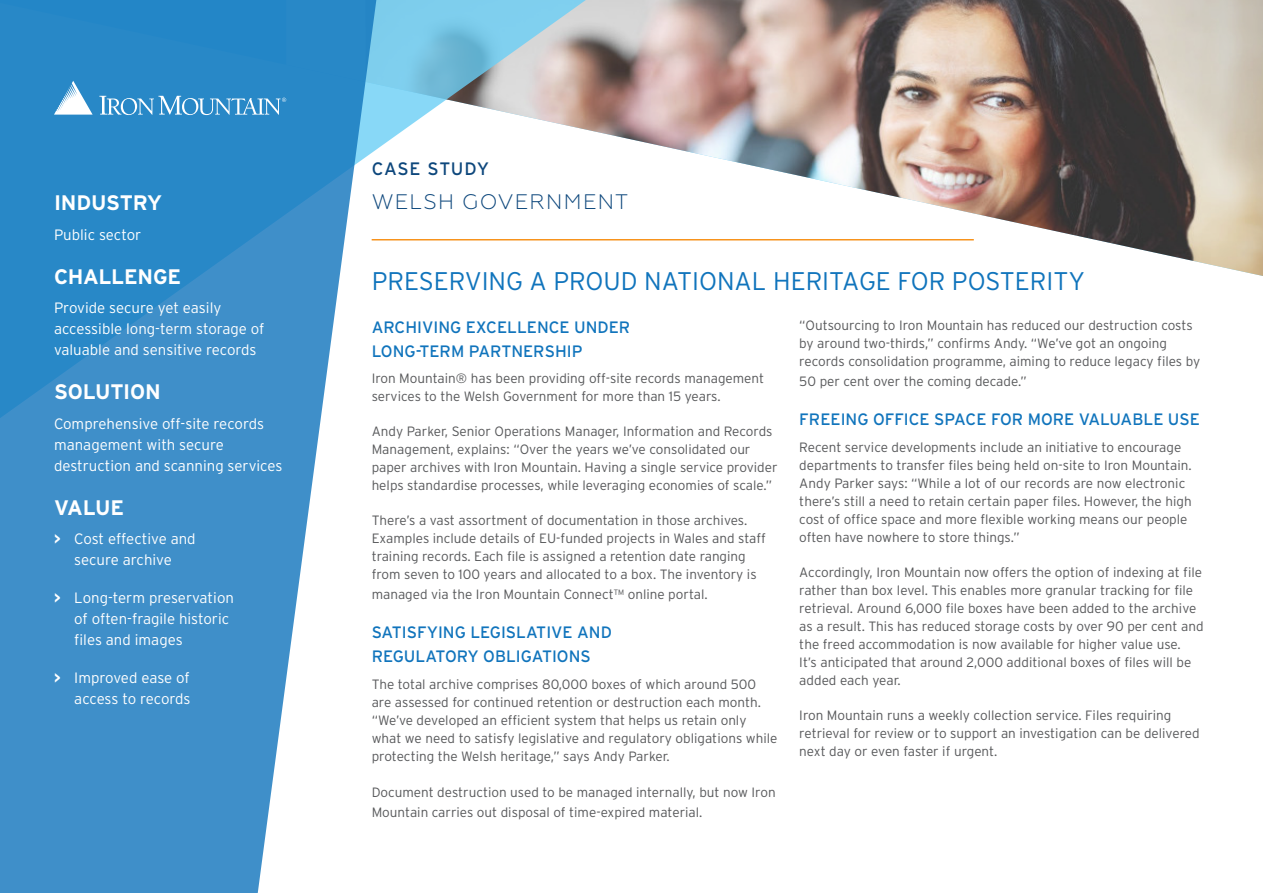
<style>
.page{position:relative;width:1263px;height:893px;background:#fff}
.page>*{position:absolute;margin:0;border:0;box-sizing:border-box;transform-origin:0 0}
.SubHeadline_Text{font:300 25.5px "Interstate";color:#1074bc}
.Sidebar_Header_-Whit{font:700 21px "Interstate";letter-spacing:-.015em;color:#fff}
.Headline_Text{font:300 21px "Geometria";letter-spacing:.06em;color:#0d477c}
.CASE_STUDY{font:18px "Interstate";letter-spacing:.04em;color:#0d477c}
.Body_Header{font:16.5px/24px "Interstate";color:#1074bc}
.Sidebar_Copy_-_white{font:300 15px/21px "Interstate";color:#fff}
.Body_Copy{font:300 13.5px/18px "Interstate";color:#57585a}
.s1{font-weight:700}
</style>
<div class="page">
<img style="left:598px;top:0;width:665px;height:276px">
<svg style="left:378px;top:0;width:220px;height:241px"></svg>
<svg style="left:0;top:0;width:378px;height:893px;fill:#3f8fc9"></svg>
<svg style="left:99px;top:96px;width:187px;height:19px;background:#5ca4d4"></svg>
<svg style="left:54px;top:81px;width:39px;height:34px"></svg>
<hr style="left:372px;top:239px;width:602px;height:1px;background:#f7931d">
<p class="Sidebar_Header_-Whit" style="left:54px;top:190px;width:110px">INDUSTRY</p>
<p class="Sidebar_Copy_-_white" style="left:54px;top:224px;width:89px">Public sector</p>
<p class="Sidebar_Header_-Whit" style="left:54px;top:263px;width:129px">CHALLENGE</p>
<p class="Sidebar_Copy_-_white" style="left:54px;top:297px;width:212px">Provide secure yet easily accessible long-term storage of valuable and sensitive records</p>
<p class="Sidebar_Header_-Whit" style="left:54px;top:379px;width:108px">SOLUTION</p>
<p class="Sidebar_Copy_-_white" style="left:54px;top:413px;width:230px">Comprehensive off-site records management with secure destruction and scanning services</p>
<p class="Sidebar_Header_-Whit" style="left:54px;top:494px;width:72px">VALUE</p>
<p class="Sidebar_Copy_-_white" style="left:54px;top:528px;width:143px;text-align:center"><span class="s1">&gt;</span> Cost effective and secure archive</p>
<p class="Sidebar_Copy_-_white" style="left:74px;top:587px;width:161px;text-indent:-20px"><span class="s1">&gt;</span> Long-term preservation of often-fragile historic files and images</p>
<p class="Sidebar_Copy_-_white" style="left:54px;top:667px;width:138px;text-align:right"><span class="s1">&gt;</span> Improved ease of access to records</p>
<p class="CASE_STUDY" style="left:372px;top:159px;width:119px">CASE STUDY</p>
<p class="Headline_Text" style="left:372px;top:190px;width:258px">WELSH GOVERNMENT</p>
<p class="SubHeadline_Text" style="left:372px;top:266px;width:715px">PRESERVING A PROUD NATIONAL HERITAGE FOR POSTERITY</p>
<p class="Body_Header" style="left:372px;top:315px;width:260px">ARCHIVING EXCELLENCE UNDER<br>LONG-TERM PARTNERSHIP</p>
<p class="Body_Copy" style="left:372px;top:369px;width:394px">Iron Mountain® has been providing off-site records management services to the Welsh Government for more than 15 years.</p>
<p class="Body_Copy" style="left:372px;top:422px;width:407px">Andy Parker, Senior Operations Manager, Information and Records Management, explains: “Over the years we’ve consolidated our paper archives with Iron Mountain. Having a single service provider helps standardise processes, while leveraging economies of scale.”</p>
<p class="Body_Copy" style="left:372px;top:511px;width:396px">There’s a vast assortment of documentation in those archives.<br>Examples include details of EU-funded projects in Wales and staff training records. Each file is assigned a retention date ranging from seven to 100 years and allocated to a box. The inventory is</p>
<p class="Body_Copy" style="left:372px;top:585px;width:338px">managed via the Iron Mountain Connect™ online portal.</p>
<p class="Body_Header" style="left:372px;top:620px;width:242px">SATISFYING LEGISLATIVE AND<br>REGULATORY OBLIGATIONS</p>
<p class="Body_Copy" style="left:372px;top:675px;width:407px">The total archive comprises 80,000 boxes of which around 500 are assessed for continued retention or destruction each month. “We’ve developed an efficient system that helps us retain only what we need to satisfy legislative and regulatory obligations while protecting the Welsh heritage,” says Andy Parker.</p>
<p class="Body_Copy" style="left:372px;top:783px;width:405px;line-height:19.5px">Document destruction used to be managed internally, but now Iron<br>Mountain carries out disposal of time-expired material.</p>
<p class="Body_Copy" style="left:799px;top:316px;width:402px">“Outsourcing to Iron Mountain has reduced our destruction costs by around two-thirds,” confirms Andy. “We’ve got an ongoing records consolidation programme, aiming to reduce legacy files by</p>
<p class="Body_Copy" style="left:799px;top:372px;width:229px">50 per cent over the coming decade.”</p>
<p class="Body_Header" style="left:799px;top:407px;width:402px">FREEING OFFICE SPACE FOR MORE VALUABLE USE</p>
<p class="Body_Copy" style="left:799px;top:438px;width:394px">Recent service developments include an initiative to encourage departments to transfer files being held on-site to Iron Mountain.<br>Andy Parker says: “While a lot of our records are now electronic there’s still a need to retain certain paper files. However, the high cost of office space and more flexible working means our people often have nowhere to store things.”</p>
<p class="Body_Copy" style="left:799px;top:563px;width:406px">Accordingly, Iron Mountain now offers the option of indexing at file rather than box level. This enables more granular tracking for file retrieval. Around 6,000 file boxes have been added to the archive as a result. This has reduced storage costs by over 90 per cent and the freed accommodation is now available for higher value use.<br>It’s anticipated that around 2,000 additional boxes of files will be added each year.</p>
<p class="Body_Copy" style="left:799px;top:706px;width:402px">Iron Mountain runs a weekly collection service. Files requiring retrieval for review or to support an investigation can be delivered next day or even faster if urgent.</p>
</div>
